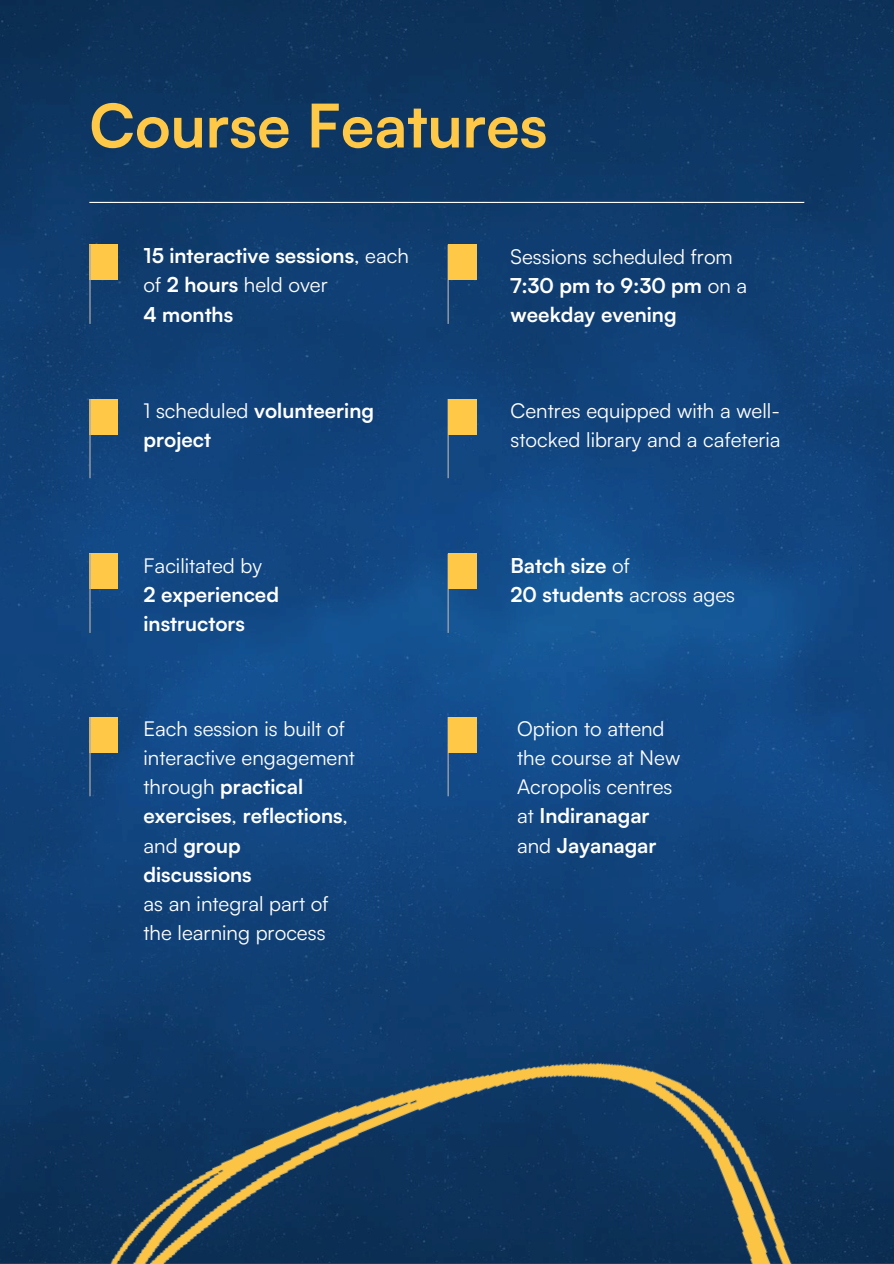
<style>
.page{position:relative;width:894px;height:1264px;background:#fff}
.page>*{position:absolute;margin:0;border:0;box-sizing:border-box;transform-origin:0 0}
.t1{font:700 60px "Satoshi";color:#ffc847}
.t2{font:20.4px/29.2px "Satoshi";color:#fff}
.t3{font:700 20.4px/29.4px "Satoshi";color:#fff}
.s1{font-weight:400}
.s2{font-weight:700}
</style>
<div class="page">
<img style="left:0;top:0;width:893px;height:1262px">
<div style="left:89px;top:245px;width:29px;height:35px;background:#ffc847"></div>
<hr style="left:89px;top:245px;width:2px;height:79px;background:#a6a6a6">
<div style="left:89px;top:399px;width:29px;height:35px;background:#ffc847"></div>
<hr style="left:89px;top:399px;width:2px;height:79px;background:#a6a6a6">
<div style="left:89px;top:553px;width:29px;height:36px;background:#ffc847"></div>
<hr style="left:89px;top:553px;width:2px;height:80px;background:#a6a6a6">
<div style="left:89px;top:717px;width:29px;height:35px;background:#ffc847"></div>
<hr style="left:89px;top:717px;width:2px;height:79px;background:#a6a6a6">
<hr style="left:447px;top:245px;width:1px;height:79px;background:#a6a6a6">
<div style="left:448px;top:245px;width:28px;height:35px;background:#ffc847"></div>
<hr style="left:447px;top:399px;width:1px;height:79px;background:#a6a6a6">
<div style="left:448px;top:399px;width:28px;height:35px;background:#ffc847"></div>
<hr style="left:447px;top:553px;width:1px;height:80px;background:#a6a6a6">
<div style="left:448px;top:553px;width:28px;height:36px;background:#ffc847"></div>
<hr style="left:447px;top:717px;width:1px;height:79px;background:#a6a6a6">
<div style="left:448px;top:717px;width:28px;height:35px;background:#ffc847"></div>
<hr style="left:89px;top:202px;width:715px;height:1px;background:#fff">
<img style="left:8px;top:967px;width:877px;height:296px">
<h1 class="t1" style="left:89px;top:87px;width:459px">Course Features</h1>
<p class="t3" style="left:143px;top:241px;width:267px">15 interactive sessions<span class="s1">, each of</span> 2 hours <span class="s1">held over<br></span>4 months</p>
<p class="t3" style="left:143px;top:395px;width:232px"><span class="s1">1 scheduled</span> volunteering project</p>
<p class="t2" style="left:143px;top:550px;width:120px">Facilitated by</p>
<p class="t3" style="left:143px;top:579px;width:137px">2 experienced instructors</p>
<p class="t2" style="left:143px;top:713px;width:213px">Each session is built of interactive engagement through <span class="s2">practical exercises</span>, <span class="s2">reflections</span>, and <span class="s2">group<br>discussions</span></p>
<p class="t2" style="left:143px;top:888px;width:186px">as an integral part of the learning process</p>
<p class="t3" style="left:510px;top:241px;width:238px"><span class="s1">Sessions scheduled from<br></span>7:30 pm to 9:30 pm <span class="s1">on a </span>weekday evening</p>
<p class="t2" style="left:510px;top:395px;width:271px">Centres equipped with a well&shy;stocked library and a cafeteria</p>
<p class="t3" style="left:510px;top:550px;width:226px">Batch size <span class="s1">of<br></span>20 students <span class="s1">across ages</span></p>
<p class="t2" style="left:517px;top:713px;width:165px">Option to attend the course at New<br>Acropolis centres at <span class="s2">Indiranagar </span>and <span class="s2">Jayanagar</span></p>
</div>
